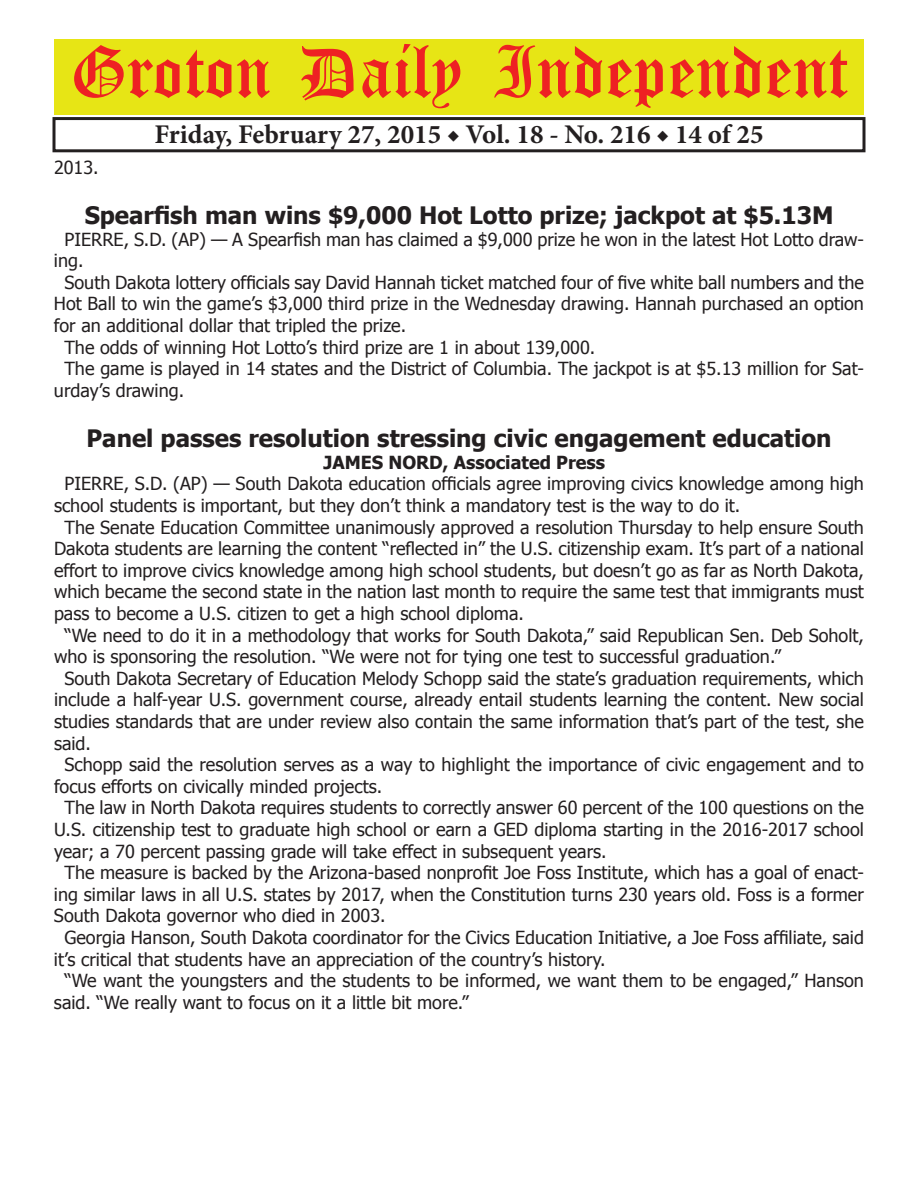
<style>
.page{position:relative;width:918px;height:1188px;background:#fff}
.page>*{position:absolute;margin:0;border:0;box-sizing:border-box;transform-origin:0 0}
.t1{font:54px "Old English Five";color:#ee2123}
.t2{font:700 27px "Minion Pro";color:#231f20}
.t3{font:700 24px "Tahoma";color:#231f20}
.t4{font:18px "Tahoma";color:#231f20}
.t5{font:700 18px "Tahoma";color:#231f20}
</style>
<div class="page">
<div style="left:52px;top:117px;width:814px;height:35px;border:3px solid #231f20"></div>
<div style="left:54px;top:40px;width:810px;height:75px;background:#e7e515"></div>
<h1 class="t1" style="left:70px;top:47px;width:779px">Groton Daily Independent</h1>
<h2 class="t2" style="left:154px;top:116px;width:611px">Friday, February 27, 2015 ◆ Vol. 18 - No. 216 ◆ 14 of 25</h2>
<p class="t4" style="left:54px;top:155px;width:46px">2013.</p>
<h3 class="t3" style="left:85px;top:198px;width:750px">Spearfish man wins $9,000 Hot Lotto prize; jackpot at $5.13M</h3>
<p class="t4" style="left:64px;top:227px;width:801px">PIERRE, S.D. (AP) — A Spearfish man has claimed a $9,000 prize he won in the latest Hot Lotto draw-</p>
<p class="t4" style="left:54px;top:249px;width:31px">ing.</p>
<p class="t4" style="left:64px;top:270px;width:801px">South Dakota lottery officials say David Hannah ticket matched four of five white ball numbers and the</p>
<p class="t4" style="left:54px;top:292px;width:812px">Hot Ball to win the game’s $3,000 third prize in the Wednesday drawing. Hannah purchased an option</p>
<p class="t4" style="left:54px;top:313px;width:354px">for an additional dollar that tripled the prize.</p>
<p class="t4" style="left:64px;top:335px;width:532px">The odds of winning Hot Lotto’s third prize are 1 in about 139,000.</p>
<p class="t4" style="left:64px;top:357px;width:801px">The game is played in 14 states and the District of Columbia. The jackpot is at $5.13 million for Sat-</p>
<p class="t4" style="left:54px;top:378px;width:132px">urday’s drawing.</p>
<h3 class="t3" style="left:87px;top:422px;width:747px">Panel passes resolution stressing civic engagement education</h3>
<p class="t5" style="left:323px;top:450px;width:283px">JAMES NORD, Associated Press</p>
<p class="t4" style="left:64px;top:472px;width:801px">PIERRE, S.D. (AP) — South Dakota education officials agree improving civics knowledge among high</p>
<p class="t4" style="left:54px;top:493px;width:688px">school students is important, but they don’t think a mandatory test is the way to do it.</p>
<p class="t4" style="left:64px;top:515px;width:801px">The Senate Education Committee unanimously approved a resolution Thursday to help ensure South</p>
<p class="t4" style="left:54px;top:537px;width:811px">Dakota students are learning the content “reflected in” the U.S. citizenship exam. It’s part of a national</p>
<p class="t4" style="left:54px;top:558px;width:811px">effort to improve civics knowledge among high school students, but doesn’t go as far as North Dakota,</p>
<p class="t4" style="left:54px;top:580px;width:811px">which became the second state in the nation last month to require the same test that immigrants must</p>
<p class="t4" style="left:54px;top:601px;width:471px">pass to become a U.S. citizen to get a high school diploma.</p>
<p class="t4" style="left:64px;top:623px;width:801px">“We need to do it in a methodology that works for South Dakota,” said Republican Sen. Deb Soholt,</p>
<p class="t4" style="left:54px;top:645px;width:728px">who is sponsoring the resolution. “We were not for tying one test to successful graduation.”</p>
<p class="t4" style="left:64px;top:666px;width:801px">South Dakota Secretary of Education Melody Schopp said the state’s graduation requirements, which</p>
<p class="t4" style="left:54px;top:688px;width:812px">include a half-year U.S. government course, already entail students learning the content. New social</p>
<p class="t4" style="left:54px;top:709px;width:811px">studies standards that are under review also contain the same information that’s part of the test, she</p>
<p class="t4" style="left:54px;top:731px;width:39px">said.</p>
<p class="t4" style="left:64px;top:753px;width:801px">Schopp said the resolution serves as a way to highlight the importance of civic engagement and to</p>
<p class="t4" style="left:54px;top:774px;width:330px">focus efforts on civically minded projects.</p>
<p class="t4" style="left:64px;top:796px;width:801px">The law in North Dakota requires students to correctly answer 60 percent of the 100 questions on the</p>
<p class="t4" style="left:54px;top:817px;width:811px">U.S. citizenship test to graduate high school or earn a GED diploma starting in the 2016-2017 school</p>
<p class="t4" style="left:54px;top:839px;width:554px">year; a 70 percent passing grade will take effect in subsequent years.</p>
<p class="t4" style="left:64px;top:861px;width:801px">The measure is backed by the Arizona-based nonprofit Joe Foss Institute, which has a goal of enact-</p>
<p class="t4" style="left:54px;top:882px;width:811px">ing similar laws in all U.S. states by 2017, when the Constitution turns 230 years old. Foss is a former</p>
<p class="t4" style="left:54px;top:904px;width:333px">South Dakota governor who died in 2003.</p>
<p class="t4" style="left:64px;top:925px;width:801px">Georgia Hanson, South Dakota coordinator for the Civics Education Initiative, a Joe Foss affiliate, said</p>
<p class="t4" style="left:54px;top:947px;width:553px">it’s critical that students have an appreciation of the country’s history.</p>
<p class="t4" style="left:64px;top:969px;width:801px">“We want the youngsters and the students to be informed, we want them to be engaged,” Hanson</p>
<p class="t4" style="left:54px;top:990px;width:416px">said. “We really want to focus on it a little bit more.”</p>
</div>
